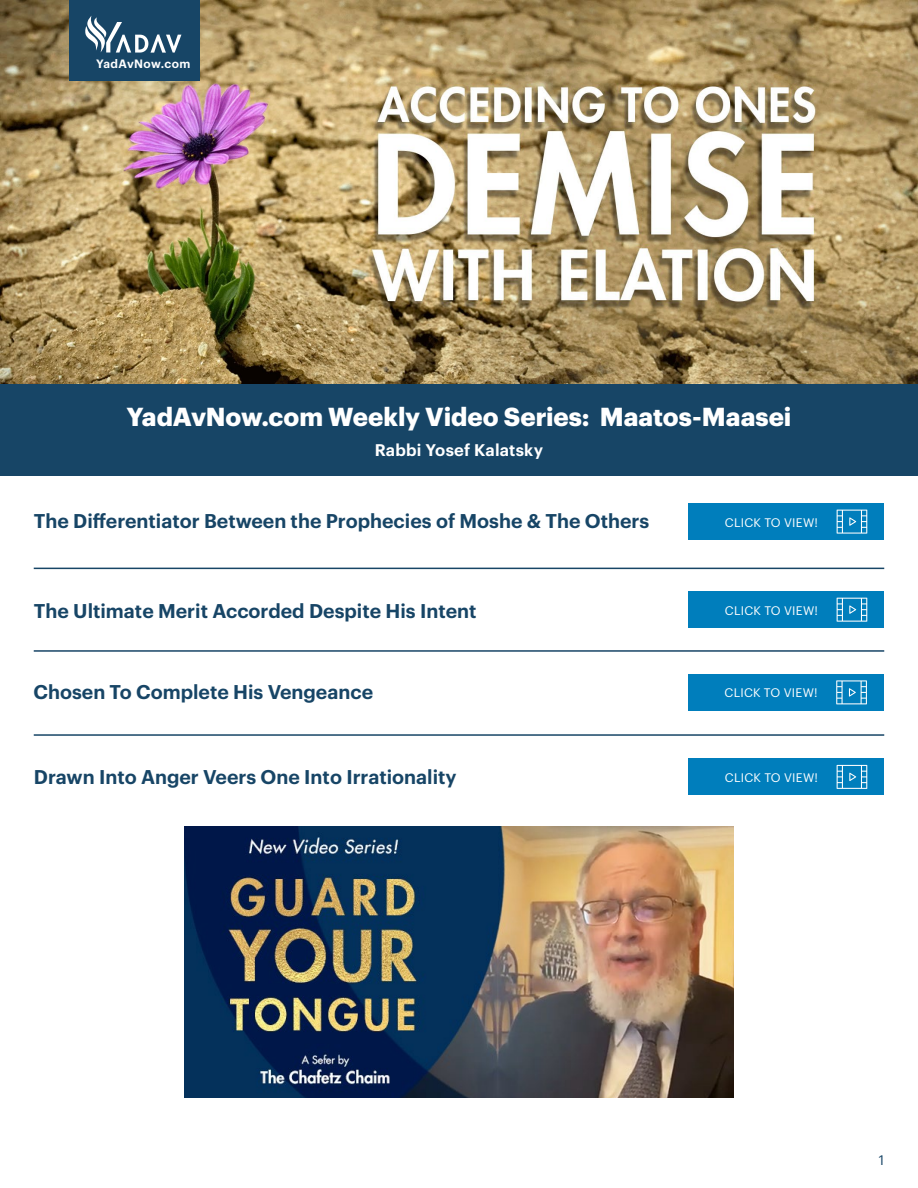
<style>
.page{position:relative;width:918px;height:1188px;background:#fff}
.page>*{position:absolute;margin:0;border:0;box-sizing:border-box;transform-origin:0 0}
.t1{font:700 25.5px "Graphik";color:#fff}
.t2{font:600 19.5px "Graphik";color:#174566}
.t3{font:600 16.5px "Graphik";letter-spacing:.01em;color:#fff}
.t4{font:13.5px "Graphik";color:#174566}
.t5{font:12.15px "Graphik";letter-spacing:.02em;color:#fff}
.t6{font:600 11.85px "Graphik";letter-spacing:.03em;color:#fff}
</style>
<div class="page">
<hr style="left:34px;top:568px;width:850px;height:1px;background:#174566">
<hr style="left:34px;top:650px;width:850px;height:2px;background:#174566">
<hr style="left:34px;top:734px;width:850px;height:2px;background:#174566">
<img style="left:0;top:0;width:918px;height:384px">
<div style="left:0;top:384px;width:918px;height:92px;background:#174566"></div>
<div style="left:688px;top:504px;width:196px;height:36px;background:#007ebc"></div>
<svg style="left:837px;top:510px;width:30px;height:24px"></svg>
<div style="left:688px;top:592px;width:196px;height:36px;background:#007ebc"></div>
<svg style="left:837px;top:598px;width:30px;height:24px"></svg>
<div style="left:688px;top:674px;width:196px;height:36px;background:#007ebc"></div>
<svg style="left:836px;top:680px;width:31px;height:24px"></svg>
<div style="left:688px;top:759px;width:196px;height:36px;background:#007ebc"></div>
<svg style="left:837px;top:765px;width:30px;height:24px"></svg>
<img style="left:184px;top:826px;width:550px;height:272px">
<div style="left:70px;top:0;width:130px;height:81px;background:#174566"></div>
<svg style="left:85px;top:16px;width:96px;height:37px"></svg>
<p class="t6" style="left:96px;top:54px;width:96px">YadAvNow.com</p>
<h1 class="t1" style="left:127px;top:397px;width:666px">YadAvNow.com Weekly Video Series: Maatos-Maasei</h1>
<p class="t3" style="left:375px;top:437px;width:170px">Rabbi Yosef Kalatsky</p>
<p class="t2" style="left:34px;top:506px;width:617px">The Differentiator Between the Prophecies of Moshe &amp; The Others</p>
<p class="t5" style="left:725px;top:513px;width:95px">CLICK TO VIEW!</p>
<p class="t2" style="left:34px;top:596px;width:444px">The Ultimate Merit Accorded Despite His Intent</p>
<p class="t5" style="left:725px;top:601px;width:95px">CLICK TO VIEW!</p>
<p class="t2" style="left:34px;top:677px;width:341px">Chosen To Complete His Vengeance</p>
<p class="t5" style="left:724px;top:684px;width:95px">CLICK TO VIEW!</p>
<p class="t2" style="left:34px;top:762px;width:424px">Drawn Into Anger Veers One Into Irrationality</p>
<p class="t5" style="left:725px;top:768px;width:95px">CLICK TO VIEW!</p>
<p class="t4" style="left:879px;top:1150px;width:7px">1</p>
</div>
